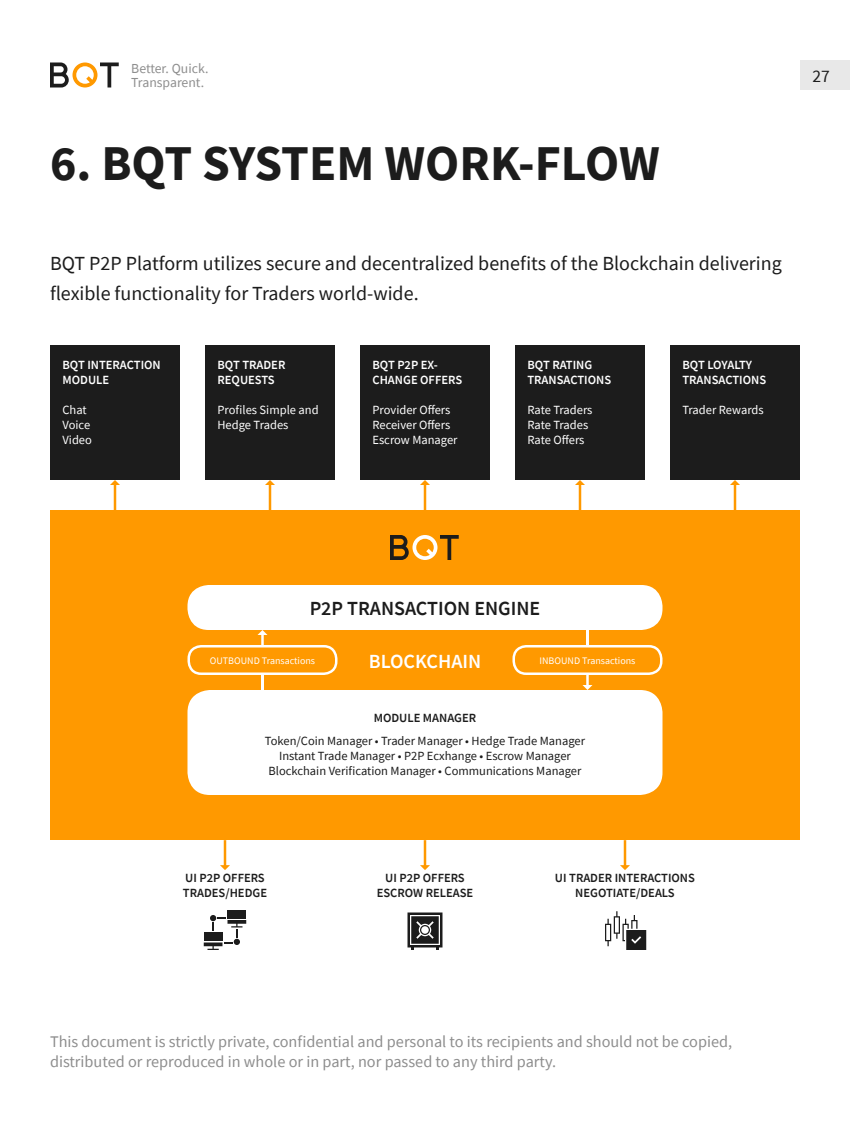
<style>
.page{position:relative;width:850px;height:1125px;background:#fff}
.page>*{position:absolute;margin:0;border:0;box-sizing:border-box;transform-origin:0 0}
.t1{font:700 50px "Source Sans Pro";color:#1c1c1c}
.t2{font:20px/30px "Source Sans Pro";color:#1c1c1c}
.t3{font:600 20px "Source Sans Pro";color:#1c1c1c}
.t4{font:600 20px "Source Sans Pro";color:#fff}
.t5{font:17.5px "Source Sans Pro";color:#1c1c1c}
.t6{font:16.25px/20px "Source Sans Pro";color:#8e8e8e}
.t7{font:13.75px/13.8px "Source Sans Pro";color:#8e8e8e}
.t8{font:12.5px/15px "Source Sans Pro";color:#1c1c1c;text-align:center}
.t9{font:12.5px/15px "Source Sans Pro";color:#fff}
.t10{font:600 12.5px/15px "Source Sans Pro";color:#fff}
.t11{font:600 12.5px/15px "Source Sans Pro";color:#1c1c1c;text-align:center}
.t12{font:10px "Source Sans Pro";color:#fff}
</style>
<div class="page">
<svg style="left:50px;top:62px;width:69px;height:26px"></svg>
<div style="left:800px;top:60px;width:50px;height:30px;background:#e8e8e8"></div>
<div style="left:50px;top:345px;width:130px;height:135px;background:#1c1c1c"></div>
<div style="left:205px;top:345px;width:130px;height:135px;background:#1c1c1c"></div>
<div style="left:360px;top:345px;width:130px;height:135px;background:#1c1c1c"></div>
<div style="left:515px;top:345px;width:130px;height:135px;background:#1c1c1c"></div>
<div style="left:670px;top:345px;width:130px;height:135px;background:#1c1c1c"></div>
<svg style="left:110px;top:480px;width:10px;height:30px"></svg>
<svg style="left:265px;top:480px;width:10px;height:30px"></svg>
<svg style="left:420px;top:480px;width:10px;height:30px"></svg>
<svg style="left:575px;top:480px;width:10px;height:30px"></svg>
<svg style="left:730px;top:480px;width:10px;height:30px"></svg>
<div style="left:50px;top:510px;width:750px;height:330px;background:#f90"></div>
<svg style="left:390px;top:535px;width:69px;height:25px"></svg>
<div style="left:188px;top:585px;width:474px;height:45px;background:#fff;border-radius:21px"></div>
<div style="left:188px;top:645px;width:150px;height:30px;border:2px solid #fff;border-radius:12px"></div>
<div style="left:512px;top:645px;width:150px;height:30px;border:2px solid #fff;border-radius:12px"></div>
<div style="left:188px;top:690px;width:474px;height:105px;background:#fff;border-radius:22px"></div>
<svg style="left:420px;top:840px;width:10px;height:30px"></svg>
<svg style="left:220px;top:840px;width:10px;height:30px"></svg>
<svg style="left:620px;top:840px;width:10px;height:30px"></svg>
<svg style="left:258px;top:630px;width:10px;height:15px"></svg>
<hr style="left:261px;top:675px;width:3px;height:15px;background:#fff">
<hr style="left:586px;top:630px;width:3px;height:15px;background:#fff">
<svg style="left:582px;top:675px;width:10px;height:15px"></svg>
<div style="left:228px;top:910px;width:18px;height:9px;background:#1c1c1c"></div>
<svg style="left:204px;top:915px;width:42px;height:35px"></svg>
<svg style="left:408px;top:912px;width:34px;height:38px"></svg>
<svg style="left:605px;top:911px;width:41px;height:39px"></svg>
<p class="t7" style="left:131px;top:61px;width:79px">Better. Quick.<br>Transparent.</p>
<h1 class="t1" style="left:50px;top:130px;width:611px">6. BQT SYSTEM WORK-FLOW</h1>
<p class="t2" style="left:50px;top:248px;width:733px">BQT P2P Platform utilizes secure and decentralized benefits of the Blockchain delivering flexible functionality for Traders world-wide.</p>
<p class="t10" style="left:62px;top:358px;width:100px">BQT INTERACTION<br>MODULE</p>
<p class="t10" style="left:218px;top:358px;width:69px">BQT TRADER<br>REQUESTS</p>
<p class="t10" style="left:372px;top:358px;width:91px">BQT P2P EX-<br>CHANGE OFFERS</p>
<p class="t10" style="left:527px;top:358px;width:85px">BQT RATING<br>TRANSACTIONS</p>
<p class="t10" style="left:682px;top:358px;width:85px">BQT LOYALTY<br>TRANSACTIONS</p>
<p class="t9" style="left:62px;top:403px;width:31px">Chat<br>Voice<br>Video</p>
<p class="t9" style="left:218px;top:403px;width:103px">Profiles Simple and<br>Hedge Trades</p>
<p class="t9" style="left:372px;top:403px;width:87px">Provider Offers<br>Receiver Offers<br>Escrow Manager</p>
<p class="t9" style="left:527px;top:403px;width:67px">Rate Traders<br>Rate Trades<br>Rate Offers</p>
<p class="t9" style="left:682px;top:403px;width:83px">Trader Rewards</p>
<p class="t5" style="left:812px;top:65px;width:19px">27</p>
<p class="t3" style="left:310px;top:595px;width:232px">P2P TRANSACTION ENGINE</p>
<p class="t12" style="left:210px;top:654px;width:107px">OUTBOUND Transactions</p>
<p class="t4" style="left:369px;top:648px;width:114px">BLOCKCHAIN</p>
<p class="t12" style="left:540px;top:654px;width:97px">INBOUND Transactions</p>
<p class="t11" style="left:374px;top:710px;width:104px">MODULE MANAGER</p>
<p class="t8" style="left:265px;top:733px;width:322px">Token/Coin Manager • Trader Manager • Hedge Trade Manager<br>Instant Trade Manager • P2P Ecxhange • Escrow Manager<br>Blockchain Verification Manager • Communications Manager</p>
<p class="t11" style="left:183px;top:870px;width:86px;text-align:left">UI P2P OFFERS<br>TRADES/HEDGE</p>
<p class="t11" style="left:555px;top:870px;width:142px">UI TRADER INTERACTIONS<br>NEGOTIATE/DEALS</p>
<p class="t11" style="left:377px;top:870px;width:98px">UI P2P OFFERS<br>ESCROW RELEASE</p>
<p class="t6" style="left:50px;top:1032px;width:684px">This document is strictly private, confidential and personal to its recipients and should not be copied, distributed or reproduced in whole or in part, nor passed to any third party.</p>
</div>
